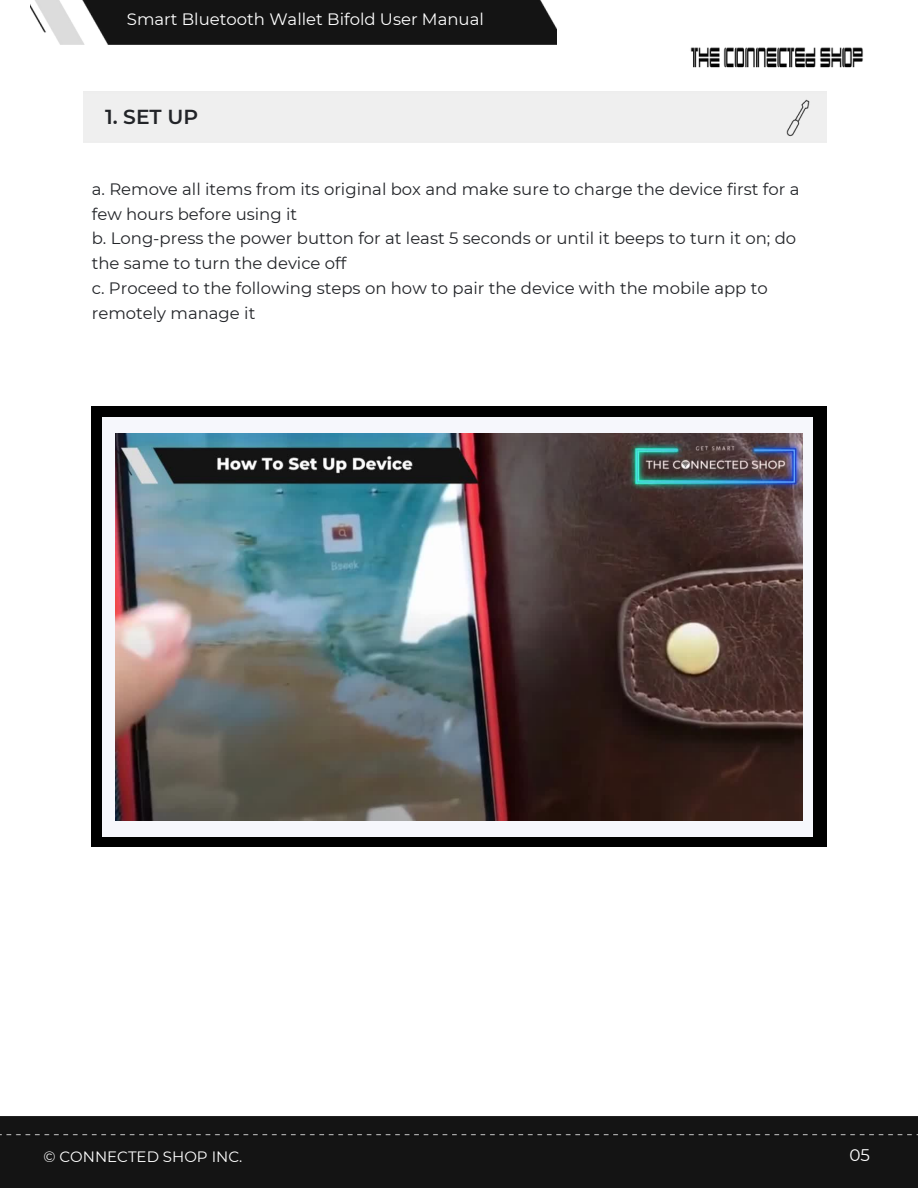
<style>
.page{position:relative;width:918px;height:1188px;background:#fff}
.page>*{position:absolute;margin:0;border:0;box-sizing:border-box;transform-origin:0 0}
.t1{font:600 20.25px "Montserrat";color:#222428}
.t2{font:16.8px "Montserrat";color:#fff}
.t3{font:16.5px/24.8px "Montserrat";color:#222428}
.t4{font:16.5px "Montserrat";color:#fff}
.t5{font:15px "Montserrat";color:#fff}
</style>
<div class="page">
<img style="left:688px;top:47px;width:175px;height:55px">
<div style="left:0;top:1117px;width:918px;height:71px;background:#141414"></div>
<div style="left:92px;top:407px;width:734px;height:440px;background:#000"></div>
<div style="left:102px;top:418px;width:711px;height:419px;background:#f6f7fc"></div>
<img style="left:115px;top:434px;width:688px;height:387px">
<img style="left:773px;top:97px;width:49px;height:40px">
<img style="left:31px;top:0;width:525px;height:45px">
<p class="t4" style="left:127px;top:9px;width:358px">Smart Bluetooth Wallet Bifold User Manual</p>
<p class="t1" style="left:105px;top:104px;width:95px">1. SET UP</p>
<p class="t3" style="left:92px;top:176px;width:709px">a. Remove all items from its original box and make sure to charge the device first for a few hours before using it<br>b. Long-press the power button for at least 5 seconds or until it beeps to turn it on; do the same to turn the device off<br>c. Proceed to the following steps on how to pair the device with the mobile app to remotely manage it</p>
<p class="t5" style="left:43px;top:1148px;width:200px">© CONNECTED SHOP INC.</p>
<p class="t2" style="left:849px;top:1145px;width:22px">05</p>
</div>
